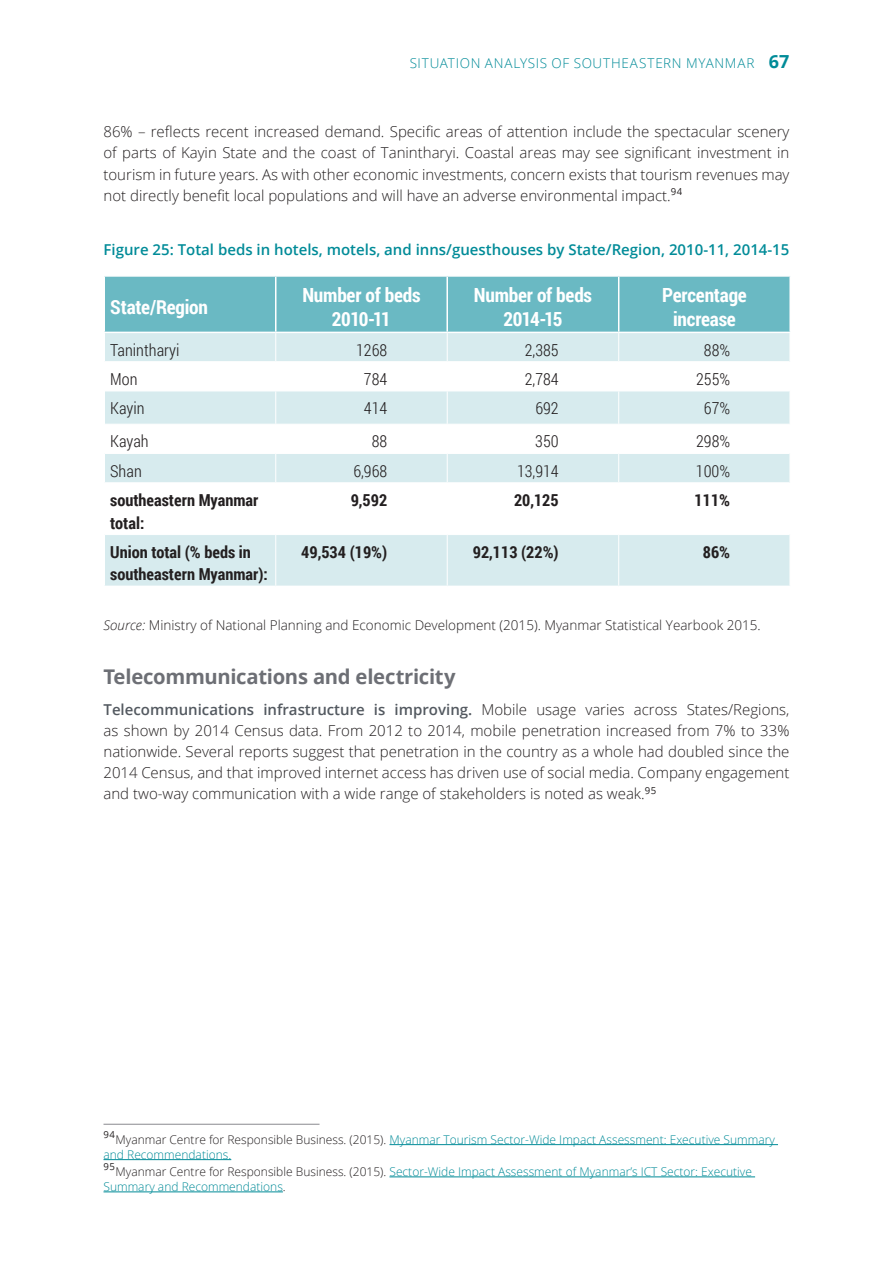
<style>
.page{position:relative;width:893px;height:1263px;background:#fff}
.page>*{position:absolute;margin:0;border:0;box-sizing:border-box;transform-origin:0 0}
.t1{font:700 20.25px "Open Sans";letter-spacing:-.015em;color:#6d6f75}
.t2{font:700 19.5px/24px "Roboto Condensed";letter-spacing:-.01em;color:#fff;text-align:center}
.t3{font:700 16.5px/22.5px "Roboto Condensed";color:#231f20}
.t4{font:300 16.5px "Roboto Condensed";color:#231f20}
.t5{font:300 15px/21px "Open Sans";color:#231f20;text-align:justify}
.t6{font:600 15px "Open Sans";color:#008b98}
.t7{font:300 13.5px "Open Sans";color:#231f20}
.t8{font:300 13.5px "Open Sans";letter-spacing:.05em;color:#008b98}
.t9{font:300 12px/15px "Open Sans";color:#008b98}
.t10{font:9.6px "Open Sans";color:#231f20}
.s1{font-weight:700;font-size:18px}
.s2{font-style:italic}
.s3{font-weight:600;color:#535960}
.s4{color:#231f20}
</style>
<div class="page">
<svg style="left:105px;top:392px;width:684px;height:194px;fill:#d7ebee"></svg>
<hr style="left:275px;top:391px;width:1px;height:33px;background:#fff">
<hr style="left:447px;top:391px;width:1px;height:33px;background:#fff">
<hr style="left:618px;top:391px;width:1px;height:33px;background:#fff">
<hr style="left:105px;top:424px;width:171px;height:1px;background:#fff">
<hr style="left:276px;top:424px;width:171px;height:1px;background:#fff">
<hr style="left:447px;top:424px;width:172px;height:1px;background:#fff">
<hr style="left:619px;top:424px;width:170px;height:1px;background:#fff">
<hr style="left:105px;top:453px;width:171px;height:1px;background:#fff">
<hr style="left:276px;top:453px;width:171px;height:1px;background:#fff">
<svg style="left:275px;top:425px;width:1px;height:57px"></svg>
<hr style="left:447px;top:453px;width:172px;height:1px;background:#fff">
<svg style="left:447px;top:425px;width:1px;height:57px"></svg>
<hr style="left:619px;top:453px;width:170px;height:1px;background:#fff">
<svg style="left:618px;top:425px;width:1px;height:57px"></svg>
<hr style="left:105px;top:482px;width:171px;height:1px;background:#fff">
<hr style="left:276px;top:482px;width:171px;height:1px;background:#fff">
<hr style="left:275px;top:483px;width:1px;height:51px;background:#fff">
<hr style="left:447px;top:482px;width:172px;height:1px;background:#fff">
<hr style="left:447px;top:483px;width:1px;height:51px;background:#fff">
<hr style="left:619px;top:482px;width:170px;height:1px;background:#fff">
<hr style="left:618px;top:483px;width:1px;height:51px;background:#fff">
<hr style="left:105px;top:534px;width:171px;height:1px;background:#fff">
<hr style="left:276px;top:534px;width:171px;height:1px;background:#fff">
<hr style="left:275px;top:535px;width:1px;height:51px;background:#fff">
<hr style="left:447px;top:534px;width:172px;height:1px;background:#fff">
<hr style="left:447px;top:535px;width:1px;height:51px;background:#fff">
<hr style="left:619px;top:534px;width:170px;height:1px;background:#fff">
<hr style="left:618px;top:535px;width:1px;height:51px;background:#fff">
<svg style="left:105px;top:277px;width:685px;height:85px;background:#91cbd2"></svg>
<hr style="left:275px;top:277px;width:1px;height:55px;background:#fff">
<hr style="left:446px;top:277px;width:2px;height:55px;background:#fff">
<hr style="left:618px;top:277px;width:1px;height:55px;background:#fff">
<hr style="left:789px;top:277px;width:2px;height:55px;background:#fff">
<hr style="left:104px;top:332px;width:172px;height:1px;background:#fff">
<hr style="left:276px;top:332px;width:171px;height:1px;background:#fff">
<hr style="left:447px;top:332px;width:172px;height:1px;background:#fff">
<hr style="left:619px;top:332px;width:172px;height:1px;background:#fff">
<hr style="left:104px;top:1124px;width:216px;height:1px;background:#89898e">
<hr style="left:389px;top:1144px;width:389px;height:1px;background:#008b98">
<hr style="left:104px;top:1159px;width:127px;height:1px;background:#008b98">
<hr style="left:389px;top:1176px;width:366px;height:1px;background:#008b98">
<hr style="left:104px;top:1191px;width:179px;height:1px;background:#008b98">
<p class="t8" style="left:410px;top:54px;width:381px">SITUATION ANALYSIS OF SOUTHEASTERN MYANMAR <span class="s1">67</span></p>
<p class="t5" style="left:104px;top:121px;width:687px">86% – reflects recent increased demand. Specific areas of attention include the spectacular scenery of parts of Kayin State and the coast of Tanintharyi. Coastal areas may see significant investment in tourism in future years. As with other economic investments, concern exists that tourism revenues may not directly benefit local populations and will have an adverse environmental impact.<sup>94</sup></p>
<p class="t6" style="left:103px;top:239px;width:687px">Figure 25: Total beds in hotels, motels, and inns/guesthouses by State/Region, 2010-11, 2014-15</p>
<h2 class="t2" style="left:110px;top:295px;width:99px">State/Region</h2>
<h2 class="t2" style="left:302px;top:283px;width:120px">Number of beds<br>2010-11</h2>
<h2 class="t2" style="left:474px;top:283px;width:120px">Number of beds<br>2014-15</h2>
<h2 class="t2" style="left:662px;top:283px;width:86px">Percentage increase</h2>
<p class="t4" style="left:110px;top:338px;width:71px">Tanintharyi</p>
<p class="t4" style="left:356px;top:338px;width:33px">1268</p>
<p class="t4" style="left:525px;top:338px;width:35px">2,385</p>
<p class="t4" style="left:704px;top:338px;width:28px">88%</p>
<p class="t4" style="left:110px;top:368px;width:29px">Mon</p>
<p class="t4" style="left:364px;top:368px;width:25px">784</p>
<p class="t4" style="left:525px;top:368px;width:35px">2,784</p>
<p class="t4" style="left:696px;top:368px;width:36px">255%</p>
<p class="t4" style="left:110px;top:397px;width:36px">Kayin</p>
<p class="t4" style="left:364px;top:397px;width:25px">414</p>
<p class="t4" style="left:535px;top:397px;width:25px">692</p>
<p class="t4" style="left:704px;top:397px;width:28px">67%</p>
<p class="t4" style="left:110px;top:430px;width:40px">Kayah</p>
<p class="t4" style="left:372px;top:430px;width:17px">88</p>
<p class="t4" style="left:535px;top:430px;width:25px">350</p>
<p class="t4" style="left:696px;top:430px;width:36px">298%</p>
<p class="t4" style="left:110px;top:459px;width:33px">Shan</p>
<p class="t4" style="left:353px;top:459px;width:35px">6,968</p>
<p class="t4" style="left:517px;top:459px;width:43px">13,914</p>
<p class="t4" style="left:696px;top:459px;width:36px">100%</p>
<p class="t3" style="left:110px;top:488px;width:150px">southeastern Myanmar total:</p>
<p class="t3" style="left:351px;top:488px;width:38px">9,592</p>
<p class="t3" style="left:514px;top:488px;width:46px">20,125</p>
<p class="t3" style="left:695px;top:488px;width:37px">111%</p>
<p class="t3" style="left:110px;top:540px;width:159px">Union total (% beds in southeastern Myanmar):</p>
<p class="t3" style="left:301px;top:540px;width:87px">49,534 (19%)</p>
<p class="t3" style="left:473px;top:540px;width:87px">92,113 (22%)</p>
<p class="t3" style="left:703px;top:540px;width:29px">86%</p>
<p class="t7" style="left:104px;top:616px;width:659px"><span class="s2">Source:</span> Ministry of National Planning and Economic Development (2015). Myanmar Statistical Yearbook 2015.</p>
<h1 class="t1" style="left:104px;top:662px;width:354px">Telecommunications and electricity</h1>
<p class="t5" style="left:104px;top:699px;width:687px"><span class="s3">Telecommunications infrastructure is improving.</span> Mobile usage varies across States/Regions, as shown by 2014 Census data. From 2012 to 2014, mobile penetration increased from 7% to 33% nationwide. Several reports suggest that penetration in the country as a whole had doubled since the 2014 Census, and that improved internet access has driven use of social media. Company engagement and two-way communication with a wide range of stakeholders is noted as weak.<sup>95</sup></p>
<p class="t10" style="left:104px;top:1128px;width:13px">94</p>
<p class="t9" style="left:103px;top:1131px;width:673px;text-indent:12px"><span class="s4">Myanmar Centre for Responsible Business. (2015).</span> Myanmar Tourism Sector-Wide Impact Assessment: Executive Summary and Recommendations.</p>
<p class="t10" style="left:104px;top:1160px;width:13px">95</p>
<p class="t9" style="left:103px;top:1164px;width:650px;text-indent:12px"><span class="s4">Myanmar Centre for Responsible Business. (2015).</span> Sector-Wide Impact Assessment of Myanmar’s ICT Sector: Executive<br>Summary and Recommendations<span class="s4">.</span></p>
</div>
